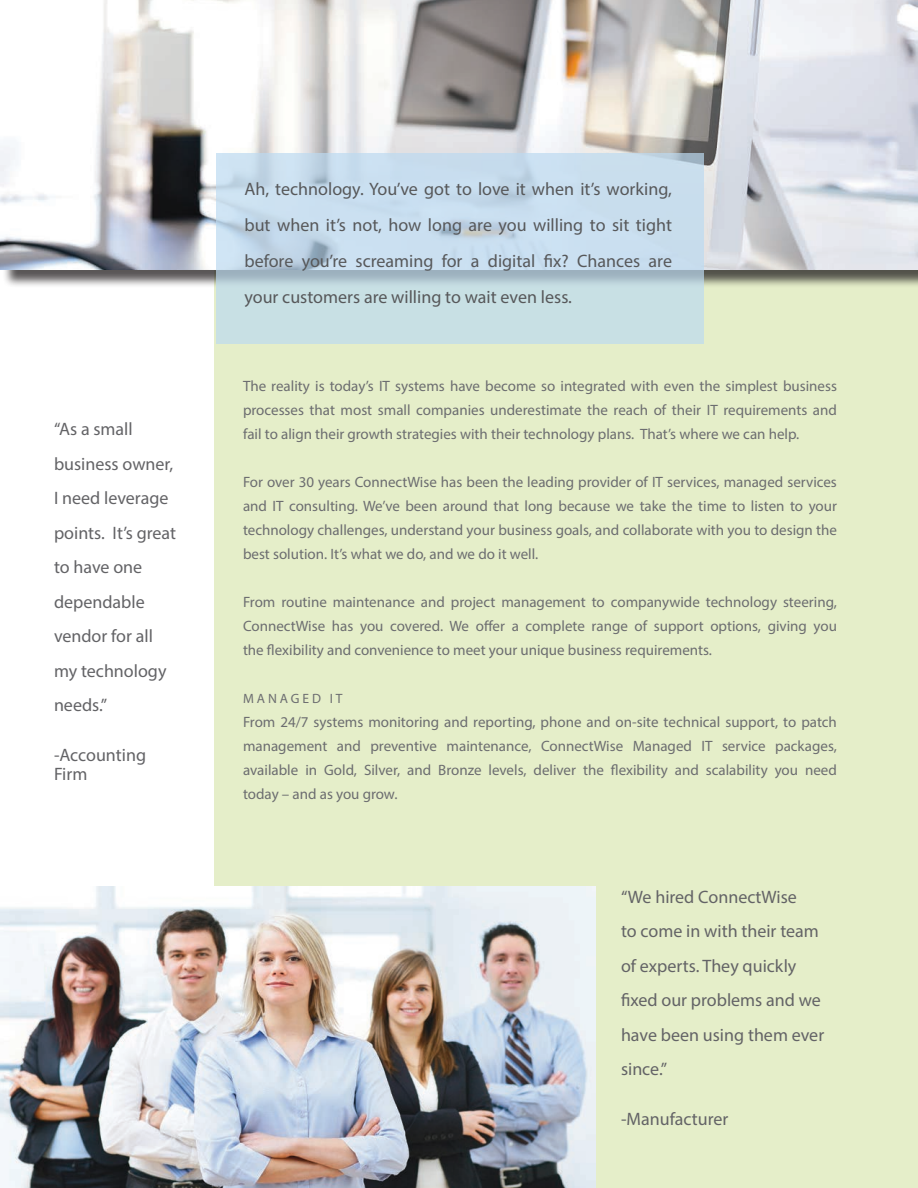
<style>
.page{position:relative;width:918px;height:1188px;background:#fff}
.page>*{position:absolute;margin:0;border:0;box-sizing:border-box;transform-origin:0 0}
.t1{font:18px/34.5px "Myriad Pro";color:#636366}
.t2{font:18px/36px "Myriad Pro";color:#57585a;text-align:justify}
.t3{font:15px/24px "Myriad Pro";color:#6c6d70;text-align:justify}
.subheads{font:13.5px "Myriad Pro";letter-spacing:.22em;color:#6c6d70}
</style>
<div class="page">
<div style="left:215px;top:268px;width:703px;height:920px;background:#e5eec9"></div>
<div style="left:2px;top:2px;width:916px;height:286px;background:#231f20;opacity:.75"></div>
<img style="left:0;top:0;width:918px;height:270px">
<svg style="left:216px;top:153px;width:488px;height:191px;background:#c4dae7"></svg>
<img style="left:0;top:886px;width:596px;height:302px">
<p class="t1" style="left:54px;top:412px;width:124px">“As a small business owner,<br>I need leverage points. It’s great to have one dependable vendor for all my technology needs.”</p>
<p class="t1" style="left:54px;top:744px;width:94px;line-height:19.8px">-Accounting<br>Firm</p>
<p class="t2" style="left:244px;top:171px;width:429px">Ah, technology. You’ve got to love it when it’s working, but when it’s not, how long are you willing to sit tight before you’re screaming for a digital fix? Chances are your customers are willing to wait even less.</p>
<p class="t3" style="left:243px;top:373px;width:595px">The reality is today’s IT systems have become so integrated with even the simplest business processes that most small companies underestimate the reach of their IT requirements and fail to align their growth strategies with their technology plans. That’s where we can help.</p>
<p class="t3" style="left:243px;top:469px;width:596px">For over 30 years ConnectWise has been the leading provider of IT services, managed services and IT consulting. We’ve been around that long because we take the time to listen to your technology challenges, understand your business goals, and collaborate with you to design the best solution. It’s what we do, and we do it well.</p>
<p class="t3" style="left:243px;top:589px;width:596px">From routine maintenance and project management to companywide technology steering, ConnectWise has you covered. We offer a complete range of support options, giving you the flexibility and convenience to meet your unique business requirements.</p>
<p class="subheads" style="left:243px;top:690px;width:101px">MANAGED IT</p>
<p class="t3" style="left:243px;top:709px;width:595px">From 24/7 systems monitoring and reporting, phone and on-site technical support, to patch management and preventive maintenance, ConnectWise Managed IT service packages, available in Gold, Silver, and Bronze levels, deliver the flexibility and scalability you need today – and as you grow.</p>
<p class="t1" style="left:621px;top:879px;width:205px">“We hired ConnectWise<br>to come in with their team of experts. They quickly fixed our problems and we have been using them ever since.”</p>
<p class="t1" style="left:621px;top:1101px;width:109px">-Manufacturer</p>
</div>
